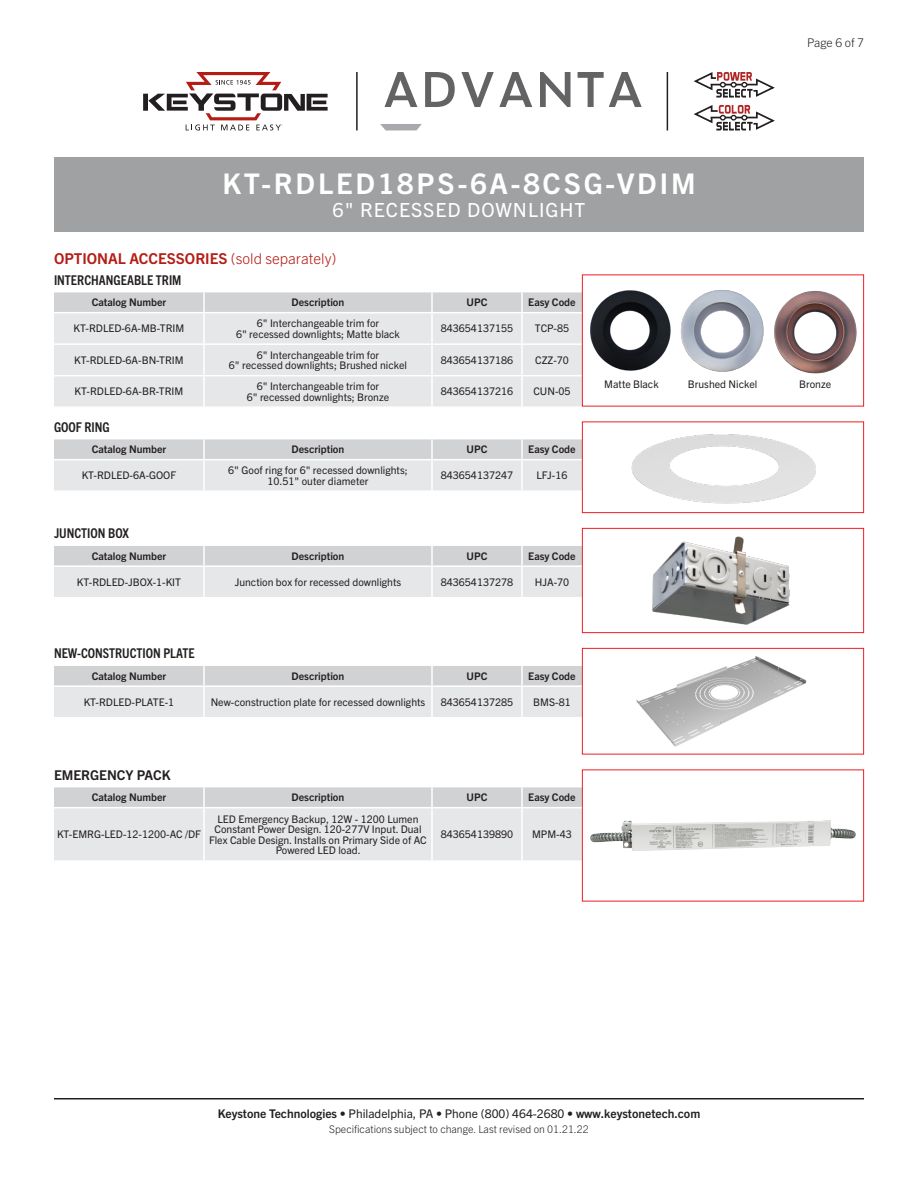
<style>
.page{position:relative;width:918px;height:1188px;background:#fff}
.page>*{position:absolute;margin:0;border:0;box-sizing:border-box;transform-origin:0 0}
.Title_Instruction{font:700 28.5px "Trade Gothic Next LT Pro";letter-spacing:.1em;color:#fff}
.SubTitle{font:19.5px "Trade Gothic Next LT Pro";letter-spacing:.05em;color:#fff}
.Heading_01{font:700 15px "Trade Gothic Next LT Pro";color:#b41d15}
.Heading_02{font:700 condensed 13.5px "Trade Gothic Next LT Pro";color:#231f20}
.Heading_02-2{font:700 13.5px "Trade Gothic Next LT Pro";color:#231f20}
.t1{font:700 12px "Trade Gothic Next LT Pro";color:#231f20}
.Page{font:300 12px "Trade Gothic Next LT Pro";color:#231f20}
.Table_Text{font:10.5px/10.5px "Trade Gothic Next LT Pro";color:#231f20;text-align:center}
.Table_Header{font:700 10.5px "Trade Gothic Next LT Pro";color:#231f20}
.Rev{font:300 10.5px "Trade Gothic Next LT Pro";color:#231f20}
.Art_Callout{font:10.5px "Trade Gothic Next LT Pro";color:#231f20}
.s1{font-weight:300}
.s2{font-weight:400}
</style>
<div class="page">
<hr style="left:54px;top:1098px;width:810px;height:2px;background:#231f20">
<div style="left:54px;top:158px;width:810px;height:74px;background:#a0a1a3"></div>
<svg style="left:385px;top:72px;width:32px;height:35px"></svg>
<svg style="left:425px;top:72px;width:30px;height:35px"></svg>
<svg style="left:461px;top:72px;width:71px;height:35px"></svg>
<svg style="left:540px;top:72px;width:31px;height:35px"></svg>
<svg style="left:578px;top:72px;width:64px;height:35px"></svg>
<svg style="left:380px;top:124px;width:42px;height:6px"></svg>
<svg style="left:693px;top:105px;width:82px;height:26px"></svg>
<svg style="left:693px;top:72px;width:82px;height:26px"></svg>
<hr style="left:356px;top:72px;width:2px;height:58px;background:#231f20">
<hr style="left:667px;top:72px;width:1px;height:58px;background:#231f20">
<svg style="left:143px;top:72px;width:185px;height:58px"></svg>
<svg style="left:54px;top:545px;width:528px;height:53px;background:#e0e1e3"></svg>
<svg style="left:54px;top:665px;width:528px;height:53px;background:#e0e1e3"></svg>
<img style="left:652px;top:536px;width:138px;height:89px">
<img style="left:636px;top:656px;width:171px;height:91px">
<div style="left:582px;top:528px;width:282px;height:105px;border:1px solid #ee1d23"></div>
<div style="left:582px;top:648px;width:282px;height:106px;border:1px solid #ee1d23"></div>
<svg style="left:54px;top:439px;width:528px;height:51px;background:#dedfe1"></svg>
<hr style="left:54px;top:459px;width:150px;height:1px;background:#fff">
<hr style="left:204px;top:459px;width:228px;height:1px;background:#fff">
<hr style="left:203px;top:460px;width:2px;height:30px;background:#fff">
<hr style="left:432px;top:459px;width:90px;height:1px;background:#fff">
<hr style="left:431px;top:460px;width:2px;height:30px;background:#fff">
<hr style="left:522px;top:459px;width:60px;height:1px;background:#fff">
<hr style="left:521px;top:460px;width:2px;height:30px;background:#fff">
<hr style="left:203px;top:439px;width:2px;height:20px;background:#fff">
<hr style="left:431px;top:439px;width:2px;height:20px;background:#fff">
<hr style="left:521px;top:439px;width:2px;height:20px;background:#fff">
<img style="left:631px;top:434px;width:185px;height:70px">
<div style="left:582px;top:422px;width:282px;height:91px;border:1px solid #ee1d23"></div>
<div style="left:54px;top:292px;width:528px;height:20px;background:#d1d2d4"></div>
<div style="left:54px;top:313px;width:528px;height:93px;background:#e6e7e9"></div>
<hr style="left:203px;top:313px;width:2px;height:30px;background:#fff">
<hr style="left:431px;top:313px;width:2px;height:30px;background:#fff">
<hr style="left:521px;top:313px;width:2px;height:30px;background:#fff">
<hr style="left:54px;top:343px;width:150px;height:2px;background:#fff">
<hr style="left:204px;top:343px;width:228px;height:2px;background:#fff">
<hr style="left:203px;top:345px;width:2px;height:30px;background:#fff">
<hr style="left:432px;top:343px;width:90px;height:2px;background:#fff">
<hr style="left:431px;top:345px;width:2px;height:30px;background:#fff">
<hr style="left:522px;top:343px;width:60px;height:2px;background:#fff">
<hr style="left:521px;top:345px;width:2px;height:30px;background:#fff">
<hr style="left:54px;top:375px;width:150px;height:1px;background:#fff">
<hr style="left:204px;top:375px;width:228px;height:1px;background:#fff">
<hr style="left:203px;top:376px;width:2px;height:30px;background:#fff">
<hr style="left:432px;top:375px;width:90px;height:1px;background:#fff">
<hr style="left:431px;top:376px;width:2px;height:30px;background:#fff">
<hr style="left:522px;top:375px;width:60px;height:1px;background:#fff">
<hr style="left:521px;top:376px;width:2px;height:30px;background:#fff">
<hr style="left:203px;top:292px;width:2px;height:20px;background:#fff">
<hr style="left:431px;top:292px;width:2px;height:20px;background:#fff">
<hr style="left:521px;top:292px;width:2px;height:20px;background:#fff">
<div style="left:582px;top:274px;width:282px;height:132px;border:1px solid #ee1d23"></div>
<img style="left:590px;top:290px;width:81px;height:81px">
<img style="left:774px;top:291px;width:83px;height:82px">
<img style="left:680px;top:290px;width:84px;height:82px">
<svg style="left:54px;top:787px;width:528px;height:73px;background:#e0e1e3"></svg>
<hr style="left:54px;top:807px;width:150px;height:1px;background:#fff">
<hr style="left:204px;top:807px;width:228px;height:1px;background:#fff">
<hr style="left:203px;top:808px;width:2px;height:52px;background:#fff">
<hr style="left:432px;top:807px;width:90px;height:1px;background:#fff">
<hr style="left:431px;top:808px;width:2px;height:52px;background:#fff">
<hr style="left:522px;top:807px;width:60px;height:1px;background:#fff">
<hr style="left:521px;top:808px;width:2px;height:52px;background:#fff">
<hr style="left:203px;top:787px;width:2px;height:20px;background:#fff">
<hr style="left:431px;top:787px;width:2px;height:20px;background:#fff">
<hr style="left:521px;top:787px;width:2px;height:20px;background:#fff">
<div style="left:582px;top:770px;width:282px;height:132px;border:1px solid #ee1d23"></div>
<img style="left:590px;top:820px;width:266px;height:31px">
<p class="Title_Instruction" style="left:222px;top:164px;width:475px">KT-RDLED18PS-6A-8CSG-VDIM</p>
<p class="SubTitle" style="left:333px;top:197px;width:254px">6" RECESSED DOWNLIGHT</p>
<p class="Heading_01" style="left:54px;top:248px;width:284px">OPTIONAL ACCESSORIES <span class="s1">(sold separately)</span></p>
<p class="Page" style="left:807px;top:34px;width:58px">Page 6 of 7</p>
<p class="Heading_02" style="left:54px;top:271px;width:129px">INTERCHANGEABLE TRIM</p>
<p class="Table_Header" style="left:92px;top:295px;width:76px">Catalog Number</p>
<p class="Table_Header" style="left:292px;top:295px;width:54px">Description</p>
<p class="Table_Header" style="left:467px;top:295px;width:22px">UPC</p>
<p class="Table_Header" style="left:528px;top:295px;width:49px">Easy Code</p>
<p class="Table_Text" style="left:74px;top:323px;width:112px">KT-RDLED-6A-MB-TRIM</p>
<p class="Table_Text" style="left:236px;top:317px;width:165px">6" Interchangeable trim for<br>6" recessed downlights; Matte black</p>
<p class="Table_Text" style="left:441px;top:323px;width:74px">843654137155</p>
<p class="Table_Text" style="left:535px;top:323px;width:36px">TCP-85</p>
<p class="Table_Text" style="left:74px;top:354px;width:111px">KT-RDLED-6A-BN-TRIM</p>
<p class="Table_Text" style="left:229px;top:349px;width:180px">6" Interchangeable trim for<br>6" recessed downlights; Brushed nickel</p>
<p class="Table_Text" style="left:441px;top:354px;width:74px">843654137186</p>
<p class="Table_Text" style="left:535px;top:354px;width:35px">CZZ-70</p>
<p class="Table_Text" style="left:75px;top:386px;width:110px">KT-RDLED-6A-BR-TRIM</p>
<p class="Table_Text" style="left:247px;top:380px;width:144px">6" Interchangeable trim for<br>6" recessed downlights; Bronze</p>
<p class="Table_Text" style="left:441px;top:386px;width:74px">843654137216</p>
<p class="Table_Text" style="left:533px;top:386px;width:39px">CUN-05</p>
<p class="Heading_02" style="left:54px;top:418px;width:57px">GOOF RING</p>
<p class="Table_Header" style="left:92px;top:442px;width:76px">Catalog Number</p>
<p class="Table_Header" style="left:292px;top:442px;width:54px">Description</p>
<p class="Table_Header" style="left:467px;top:442px;width:22px">UPC</p>
<p class="Table_Header" style="left:528px;top:442px;width:49px">Easy Code</p>
<p class="Table_Text" style="left:82px;top:470px;width:96px">KT-RDLED-6A-GOOF</p>
<p class="Table_Text" style="left:228px;top:464px;width:181px">6" Goof ring for 6" recessed downlights;<br>10.51" outer diameter</p>
<p class="Table_Text" style="left:441px;top:470px;width:74px">843654137247</p>
<p class="Table_Text" style="left:537px;top:470px;width:32px">LFJ-16</p>
<p class="Heading_02" style="left:54px;top:524px;width:76px">JUNCTION BOX</p>
<p class="Table_Header" style="left:92px;top:549px;width:76px">Catalog Number</p>
<p class="Table_Header" style="left:292px;top:549px;width:54px">Description</p>
<p class="Table_Header" style="left:467px;top:549px;width:22px">UPC</p>
<p class="Table_Header" style="left:528px;top:549px;width:49px">Easy Code</p>
<p class="Table_Text" style="left:77px;top:576px;width:106px">KT-RDLED-JBOX-1-KIT</p>
<p class="Table_Text" style="left:235px;top:576px;width:168px">Junction box for recessed downlights</p>
<p class="Table_Text" style="left:441px;top:576px;width:74px">843654137278</p>
<p class="Table_Text" style="left:535px;top:576px;width:36px">HJA-70</p>
<p class="Heading_02" style="left:54px;top:644px;width:142px">NEW-CONSTRUCTION PLATE</p>
<p class="Table_Header" style="left:92px;top:669px;width:76px">Catalog Number</p>
<p class="Table_Header" style="left:292px;top:669px;width:54px">Description</p>
<p class="Table_Header" style="left:467px;top:669px;width:22px">UPC</p>
<p class="Table_Header" style="left:528px;top:669px;width:49px">Easy Code</p>
<p class="Table_Text" style="left:84px;top:696px;width:92px">KT-RDLED-PLATE-1</p>
<p class="Table_Text" style="left:211px;top:696px;width:216px">New-construction plate for recessed downlights</p>
<p class="Table_Text" style="left:441px;top:696px;width:74px">843654137285</p>
<p class="Table_Text" style="left:533px;top:696px;width:39px">BMS-81</p>
<p class="Heading_02-2" style="left:54px;top:766px;width:118px">EMERGENCY PACK</p>
<p class="Table_Header" style="left:92px;top:790px;width:76px">Catalog Number</p>
<p class="Table_Header" style="left:292px;top:790px;width:54px">Description</p>
<p class="Table_Header" style="left:467px;top:790px;width:22px">UPC</p>
<p class="Table_Header" style="left:528px;top:790px;width:49px">Easy Code</p>
<p class="Table_Text" style="left:57px;top:829px;width:146px">KT-EMRG-LED-12-1200-AC /DF</p>
<p class="Table_Text" style="left:209px;top:813px;width:219px">LED Emergency Backup, 12W - 1200 Lumen Constant Power Design. 120-277V Input. Dual Flex Cable Design. Installs on Primary Side of AC Powered LED load.</p>
<p class="Table_Text" style="left:441px;top:829px;width:74px">843654139890</p>
<p class="Table_Text" style="left:532px;top:829px;width:41px">MPM-43</p>
<p class="Art_Callout" style="left:604px;top:376px;width:56px">Matte Black</p>
<p class="Art_Callout" style="left:688px;top:376px;width:71px">Brushed Nickel</p>
<p class="Art_Callout" style="left:799px;top:376px;width:34px">Bronze</p>
<p class="t1" style="left:218px;top:1105px;width:484px">Keystone Technologies <span class="s2">• Philadelphia, PA • Phone (800) 464-2680 •</span> www.keystonetech.com</p>
<p class="Rev" style="left:329px;top:1122px;width:261px">Specifications subject to change. Last revised on 01.21.22</p>
</div>
